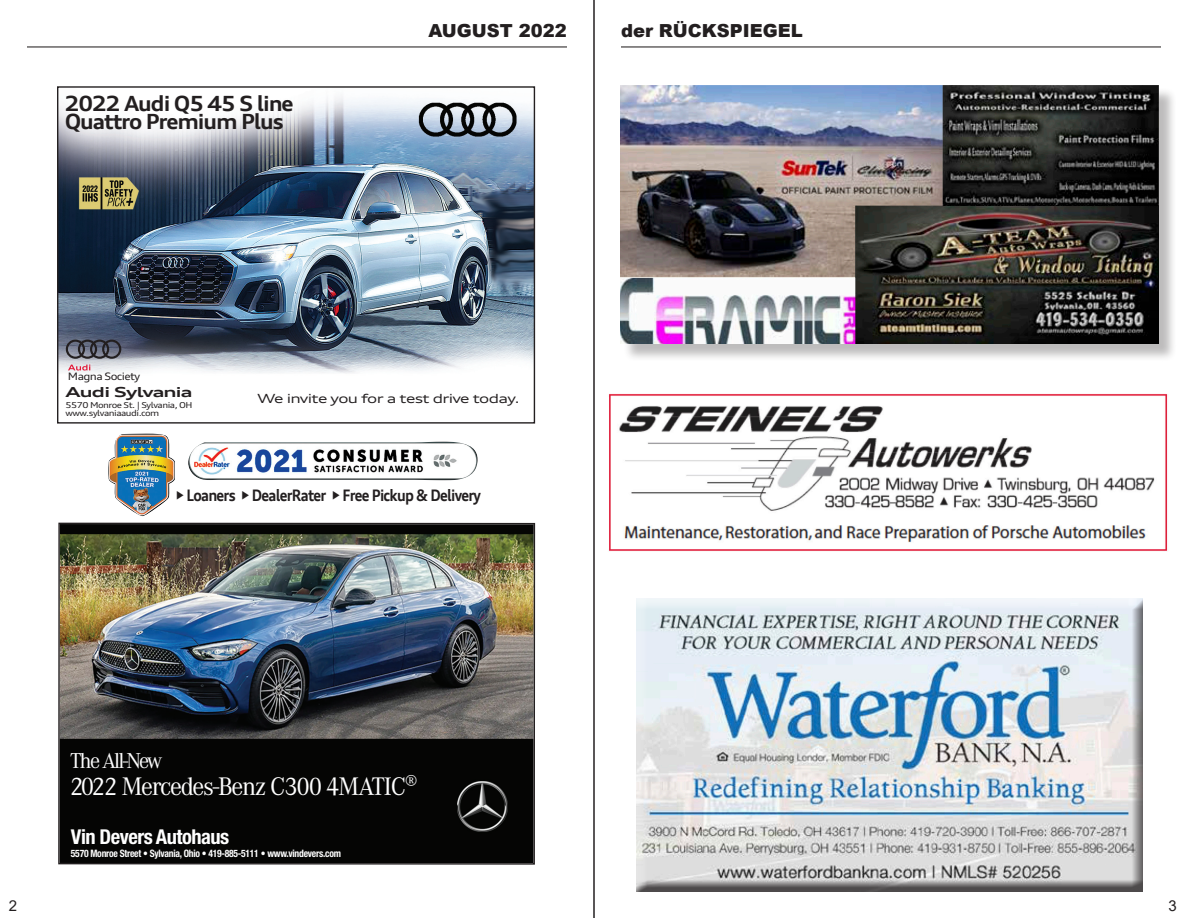
<style>
.page{position:relative;width:1188px;height:918px;background:#fff}
.page>*{position:absolute;margin:0;border:0;box-sizing:border-box;transform-origin:0 0}
.t1{font:26.25px "Corporate A";letter-spacing:-.05em;color:#fff}
.t2{font:22.35px "Corporate A";letter-spacing:-.08em;color:#fff}
.t3{font:700 20.85px/18.1px "Audi Type";letter-spacing:-.05em;color:#231f20;scale:1.07 1}
.t4{font:700 condensed 20.4px "Helvetica Neue";letter-spacing:-.025em;color:#fff}
.t5{font:900 18px "Arial";color:#231f20}
.t6{font:700 15.75px "Audi Type";letter-spacing:-.05em;color:#231f20;scale:.9 1}
.t7{font:15px "Arial";color:#231f20}
.t8{font:700 expanded 13.8px "Audi Type";letter-spacing:-.05em;color:#231f20;scale:1.18 1}
.t9{font:expanded 12.6px "Audi Type";letter-spacing:-.05em;color:#231f20;scale:1.07 1}
.t10{font:700 condensed 10.2px "Helvetica Neue";letter-spacing:-.025em;color:#fff;scale:.94 1}
.t11{font:10.2px "Audi Type";letter-spacing:-.05em;color:#231f20;scale:1.14 1}
.t12{font:8.1px/8.7px "Audi Type";letter-spacing:-.05em;color:#231f20;scale:1.18 1}
</style>
<div class="page">
<hr style="left:621px;top:46px;width:540px;height:2px;background:#231f20">
<hr style="left:27px;top:46px;width:540px;height:2px;background:#231f20">
<hr style="left:594px;top:0;width:1px;height:918px;background:#231f20">
<img style="left:59px;top:97px;width:474px;height:276px">
<div style="left:57px;top:86px;width:478px;height:338px;border:1px solid #231f20"></div>
<img style="left:60px;top:525px;width:473px;height:338px">
<svg style="left:68px;top:365px;width:22px;height:6px"></svg>
<svg style="left:66px;top:340px;width:55px;height:19px"></svg>
<img style="left:188px;top:442px;width:290px;height:39px">
<img style="left:108px;top:433px;width:67px;height:83px">
<div style="left:635px;top:599px;width:509px;height:293px;background:#231f20;opacity:.75"></div>
<img style="left:609px;top:394px;width:559px;height:157px">
<div style="left:623px;top:87px;width:555px;height:275px;background:#231f20;opacity:.3"></div>
<img style="left:621px;top:85px;width:538px;height:258px">
<p class="t3" style="left:65px;top:94px;width:215px">2022 Audi Q5 45 S line<br>Quattro Premium Plus</p>
<p class="t11" style="left:68px;top:370px;width:65px">Magna Society</p>
<h3 class="t5" style="left:429px;top:18px;width:140px">AUGUST 2022</h3>
<h3 class="t5" style="left:621px;top:18px;width:183px">der RÜCKSPIEGEL</h3>
<p class="t8" style="left:66px;top:383px;width:109px">Audi Sylvania</p>
<p class="t12" style="left:66px;top:400px;width:109px">5570 Monroe St. | Sylvania, OH www.sylvaniaaudi.com</p>
<p class="t9" style="left:258px;top:390px;width:246px">We invite you for a test drive today.</p>
<p class="t6" style="left:176px;top:486px;width:341px">• Loaners • DealerRater • Free Pickup &amp; Delivery</p>
<p class="t2" style="left:70px;top:748px;width:94px">The All-New</p>
<p class="t1" style="left:70px;top:772px;width:349px">2022 Mercedes-Benz C300 4MATIC®</p>
<p class="t4" style="left:71px;top:820px;width:160px">Vin Devers Autohaus</p>
<p class="t10" style="left:71px;top:845px;width:289px">5570 Monroe Street • Sylvania, Ohio • 419-885-5111 • www.vindevers.com</p>
<p class="t7" style="left:9px;top:896px;width:10px">2</p>
<p class="t7" style="left:1169px;top:896px;width:10px">3</p>
</div>
